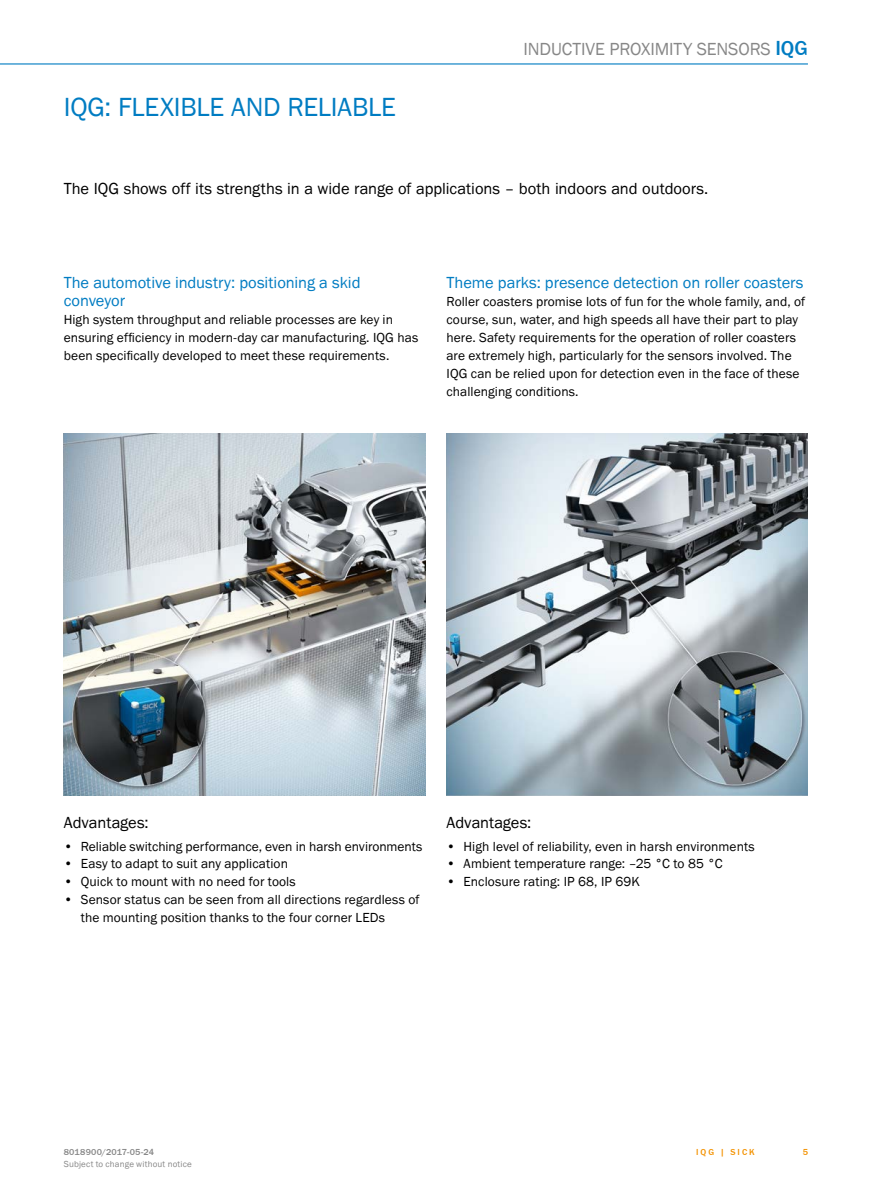
<style>
.page{position:relative;width:893px;height:1188px;background:#fff}
.page>*{position:absolute;margin:0;border:0;box-sizing:border-box;transform-origin:0 0}
.t1{font:27px "SICK Franklin";letter-spacing:-.01em;color:#007cc2}
.t2{font:18px "SICK Franklin";letter-spacing:-.005em;color:#878787}
.t3{font:16.5px "SICK Franklin";letter-spacing:-.005em;color:#000}
.t4{font:16.5px/17.9px "SICK Franklin";color:#007cc2}
.t5{font:13.5px/17.9px "SICK Franklin";letter-spacing:.005em;color:#000}
.t6{font:9px "SICK Franklin";letter-spacing:.02em;color:#878787}
.t7{font:500 9px "SICK Franklin";letter-spacing:.02em;color:#878787}
.t8{font:500 9px "SICK Franklin";letter-spacing:.225em;color:#f39200}
.s1{font-weight:500;font-size:21px;color:#007cc2}
</style>
<div class="page">
<hr style="left:0;top:63px;width:808px;height:2px;background:#007cc2">
<img style="left:64px;top:434px;width:361px;height:361px">
<img style="left:446px;top:434px;width:362px;height:361px">
<h1 class="t1" style="left:64px;top:90px;width:334px">IQG: FLEXIBLE AND RELIABLE</h1>
<h2 class="t2" style="left:523px;top:38px;width:286px">INDUCTIVE PROXIMITY SENSORS <span class="s1">IQG</span></h2>
<p class="t3" style="left:64px;top:178px;width:646px">The IQG shows off its strengths in a wide range of applications – both indoors and outdoors.</p>
<p class="t4" style="left:64px;top:274px;width:298px">The automotive industry: positioning a skid conveyor</p>
<p class="t5" style="left:64px;top:311px;width:356px">High system throughput and reliable processes are key in ensuring efficiency in modern-day car manufacturing. IQG has been specifically developed to meet these requirements.</p>
<p class="t4" style="left:446px;top:274px;width:359px">Theme parks: presence detection on roller coasters</p>
<p class="t5" style="left:446px;top:293px;width:360px">Roller coasters promise lots of fun for the whole family, and, of course, sun, water, and high speeds all have their part to play here. Safety requirements for the operation of roller coasters are extremely high, particularly for the sensors involved. The IQG can be relied upon for detection even in the face of these challenging conditions.</p>
<p class="t3" style="left:64px;top:813px;width:86px">Advantages:</p>
<p class="t5" style="left:64px;top:837px;width:360px">• Reliable switching performance, even in harsh environments</p>
<p class="t5" style="left:64px;top:855px;width:226px">• Easy to adapt to suit any application</p>
<p class="t5" style="left:64px;top:873px;width:233px">• Quick to mount with no need for tools</p>
<p class="t5" style="left:81px;top:891px;width:340px;text-indent:-17px">• Sensor status can be seen from all directions regardless of the mounting position thanks to the four corner LEDs</p>
<p class="t3" style="left:446px;top:813px;width:86px">Advantages:</p>
<p class="t5" style="left:446px;top:837px;width:310px">• High level of reliability, even in harsh environments</p>
<p class="t5" style="left:446px;top:855px;width:277px">• Ambient temperature range: –25 °C to 85 °C</p>
<p class="t5" style="left:446px;top:873px;width:195px">• Enclosure rating: IP 68, IP 69K</p>
<p class="t7" style="left:64px;top:1146px;width:92px">8018900/2017-05-24</p>
<p class="t8" style="left:696px;top:1146px;width:60px">IQG | SICK</p>
<p class="t6" style="left:64px;top:1159px;width:130px">Subject to change without notice</p>
<p class="t8" style="left:803px;top:1146px;width:7px">5</p>
</div>
